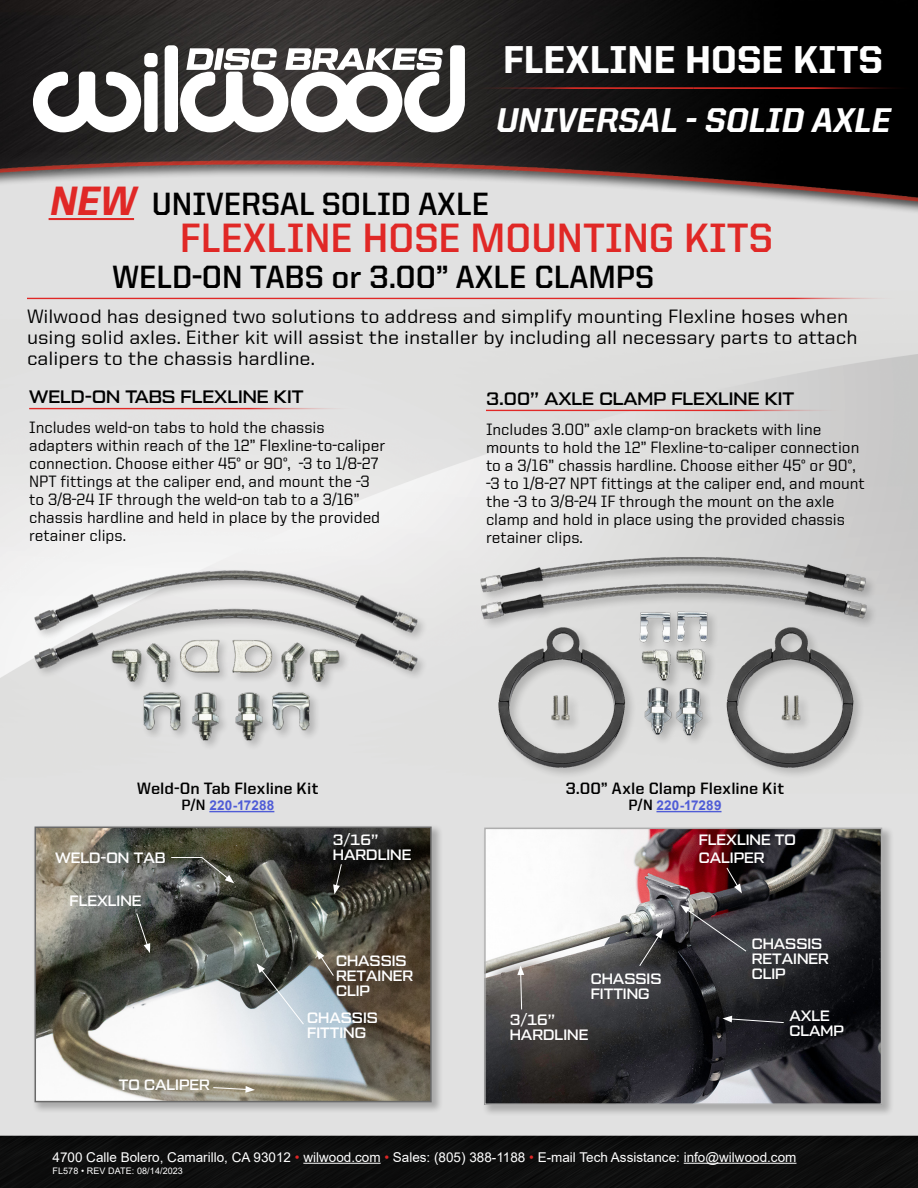
<style>
.page{position:relative;width:918px;height:1188px;background:#fff}
.page>*{position:absolute;margin:0;border:0;box-sizing:border-box;transform-origin:0 0}
.t1{font:700 41.1px "United Sans Reg";color:#e02826}
.t2{font:800 39px "United Sans Reg";color:#fff}
.t3{font:800 34.5px "United Italic Reg";color:#fff}
.t4{font:700 32.4px "United Sans Reg";color:#000}
.t5{font:500 19.5px/21px "United Sans Reg";color:#000;scale:1.05 1}
.t6{font:500 18px "Tactic Sans";color:#000}
.t7{font:500 16.5px/18px "United Sans Reg";color:#000}
.t8{font:700 16.5px "United Sans Reg";letter-spacing:.005em;color:#000}
.Paragraph_Style_1{font:500 15px/15px "Tactic Sans";color:#fff;scale:.95 1}
.t9{font:13.5px "Arial";color:#fff}
.t10{font:700 13.5px "Arial";letter-spacing:.015em;color:#4f5cd6}
.t11{font:9px "Arial";letter-spacing:.01em;color:#fff}
.s1{font-weight:800;font-style:italic;font-size:41.1px;color:#e02826}
.s2{font-family:"United Sans Reg";font-size:15px;color:#000}
.s3{color:#de2726}
</style>
<div class="page">
<img style="left:0;top:0;width:918px;height:1119px">
<img style="left:0;top:1119px;width:918px;height:69px">
<div style="left:144px;top:53px;width:14px;height:14px;background:#fff;border-radius:5px"></div>
<div style="left:144px;top:71px;width:14px;height:61px;background:#fff;border-radius:5px"></div>
<div style="left:165px;top:45px;width:13px;height:87px;background:#fff;border-radius:5px"></div>
<svg style="left:33px;top:72px;width:108px;height:60px"></svg>
<svg style="left:180px;top:45px;width:285px;height:87px"></svg>
<hr style="left:303px;top:1163px;width:78px;height:1px;background:#fff">
<hr style="left:684px;top:1163px;width:112px;height:1px;background:#fff">
<hr style="left:694px;top:87px;width:224px;height:2px;background:#ee2e27">
<hr style="left:465px;top:87px;width:229px;height:2px;background:#ee2e27">
<hr style="left:49px;top:218px;width:85px;height:2px;background:#e02826">
<hr style="left:27px;top:298px;width:875px;height:1px;background:#e02826">
<img style="left:16px;top:550px;width:420px;height:210px">
<div style="left:32px;top:824px;width:412px;height:290px;background:#000;opacity:.25"></div>
<img style="left:38px;top:830px;width:391px;height:269px">
<div style="left:35px;top:827px;width:397px;height:275px;border:2px solid #696969"></div>
<hr style="left:171px;top:857px;width:31px;height:1px;background:#fff">
<svg style="left:201px;top:856px;width:33px;height:27px"></svg>
<svg style="left:256px;top:963px;width:49px;height:62px;background:#8c9497"></svg>
<svg style="left:333px;top:863px;width:9px;height:31px"></svg>
<svg style="left:316px;top:950px;width:18px;height:27px"></svg>
<svg style="left:136px;top:913px;width:14px;height:40px"></svg>
<svg style="left:213px;top:1086px;width:42px;height:7px"></svg>
<hr style="left:29px;top:408px;width:328px;height:1px;background:#e02826">
<hr style="left:486px;top:410px;width:360px;height:1px;background:#e02826">
<img style="left:465px;top:531px;width:418px;height:261px">
<hr style="left:656px;top:811px;width:66px;height:1px;background:#4f5cd6">
<hr style="left:209px;top:811px;width:65px;height:1px;background:#4f5cd6">
<div style="left:482px;top:825px;width:412px;height:292px;background:#000;opacity:.24"></div>
<img style="left:487px;top:831px;width:392px;height:271px">
<div style="left:484px;top:828px;width:398px;height:277px;border:2px solid #adadad"></div>
<svg style="left:517px;top:966px;width:7px;height:44px"></svg>
<svg style="left:639px;top:929px;width:24px;height:38px"></svg>
<svg style="left:680px;top:905px;width:67px;height:47px;background:#454247"></svg>
<svg style="left:723px;top:1016px;width:62px;height:7px"></svg>
<svg style="left:726px;top:867px;width:16px;height:26px"></svg>
<h2 class="t2" style="left:503px;top:38px;width:381px">FLEXLINE HOSE KITS</h2>
<h3 class="t3" style="left:496px;top:101px;width:396px">UNIVERSAL - SOLID AXLE</h3>
<p class="t4" style="left:49px;top:186px;width:442px"><span class="s1">NEW</span> UNIVERSAL SOLID AXLE</p>
<p class="t1" style="left:180px;top:216px;width:595px">FLEXLINE HOSE MOUNTING KITS</p>
<p class="t4" style="left:112px;top:259px;width:543px">WELD-ON TABS or 3.00” AXLE CLAMPS</p>
<p class="t5" style="left:27px;top:305px;width:792px">Wilwood has designed two solutions to address and simplify mounting Flexline hoses when using solid axles. Either kit will assist the installer by including all necessary parts to attach calipers to the chassis hardline.</p>
<p class="t6" style="left:29px;top:387px;width:276px">WELD-ON TABS FLEXLINE KIT</p>
<p class="t7" style="left:29px;top:418px;width:358px">Includes weld-on tabs to hold the chassis adapters within reach of the 12” Flexline-to-caliper connection. Choose either 45° or 90°, -3 to 1/8-27<br>NPT fittings at the caliper end, and mount the -3 to 3/8-24 IF through the weld-on tab to a 3/16” chassis hardline and held in place by the provided retainer clips.</p>
<p class="t6" style="left:486px;top:389px;width:310px">3.00” AXLE CLAMP FLEXLINE KIT</p>
<p class="t7" style="left:486px;top:420px;width:381px">Includes 3.00” axle clamp-on brackets with line mounts to hold the 12” Flexline-to-caliper connection to a 3/16” chassis hardline. Choose either 45° or 90°, -3 to 1/8-27 NPT fittings at the caliper end, and mount the -3 to 3/8-24 IF through the mount on the axle clamp and hold in place using the provided chassis retainer clips.</p>
<p class="t8" style="left:137px;top:779px;width:183px">Weld-On Tab Flexline Kit</p>
<p class="t10" style="left:181px;top:796px;width:95px"><span class="s2">P/N</span> 220-17288</p>
<p class="Paragraph_Style_1" style="left:55px;top:851px;width:118px">WELD-ON TAB</p>
<p class="Paragraph_Style_1" style="left:70px;top:894px;width:77px">FLEXLINE</p>
<p class="Paragraph_Style_1" style="left:333px;top:832px;width:50px">3/16”</p>
<p class="Paragraph_Style_1" style="left:333px;top:847px;width:84px">HARDLINE</p>
<p class="Paragraph_Style_1" style="left:336px;top:954px;width:76px">CHASSIS</p>
<p class="Paragraph_Style_1" style="left:336px;top:969px;width:83px">RETAINER</p>
<p class="Paragraph_Style_1" style="left:336px;top:984px;width:37px">CLIP</p>
<p class="Paragraph_Style_1" style="left:119px;top:1077px;width:98px">TO CALIPER</p>
<p class="Paragraph_Style_1" style="left:307px;top:1011px;width:76px">CHASSIS</p>
<p class="Paragraph_Style_1" style="left:307px;top:1026px;width:64px">FITTING</p>
<p class="t8" style="left:566px;top:779px;width:220px">3.00” Axle Clamp Flexline Kit</p>
<p class="t10" style="left:628px;top:796px;width:95px"><span class="s2">P/N</span> 220-17289</p>
<p class="Paragraph_Style_1" style="left:591px;top:972px;width:76px">CHASSIS<br>FITTING</p>
<p class="Paragraph_Style_1" style="left:510px;top:1013px;width:50px">3/16”</p>
<p class="Paragraph_Style_1" style="left:510px;top:1028px;width:84px">HARDLINE</p>
<p class="Paragraph_Style_1" style="left:699px;top:832px;width:104px">FLEXLINE TO</p>
<p class="Paragraph_Style_1" style="left:699px;top:850px;width:71px">CALIPER</p>
<p class="Paragraph_Style_1" style="left:752px;top:936px;width:76px">CHASSIS</p>
<p class="Paragraph_Style_1" style="left:752px;top:951px;width:83px">RETAINER</p>
<p class="Paragraph_Style_1" style="left:752px;top:966px;width:37px">CLIP</p>
<p class="Paragraph_Style_1" style="left:789px;top:1008px;width:59px">AXLE<br>CLAMP</p>
<p class="t9" style="left:52px;top:1148px;width:745px">4700 Calle Bolero, Camarillo, CA 93012 <span class="s3">•</span> wilwood.com <span class="s3">•</span> Sales: (805) 388-1188 <span class="s3">•</span> E-mail Tech Assistance: info@wilwood.com</p>
<p class="t11" style="left:52px;top:1164px;width:132px">FL578 • REV DATE: 08/14/2023</p>
</div>
